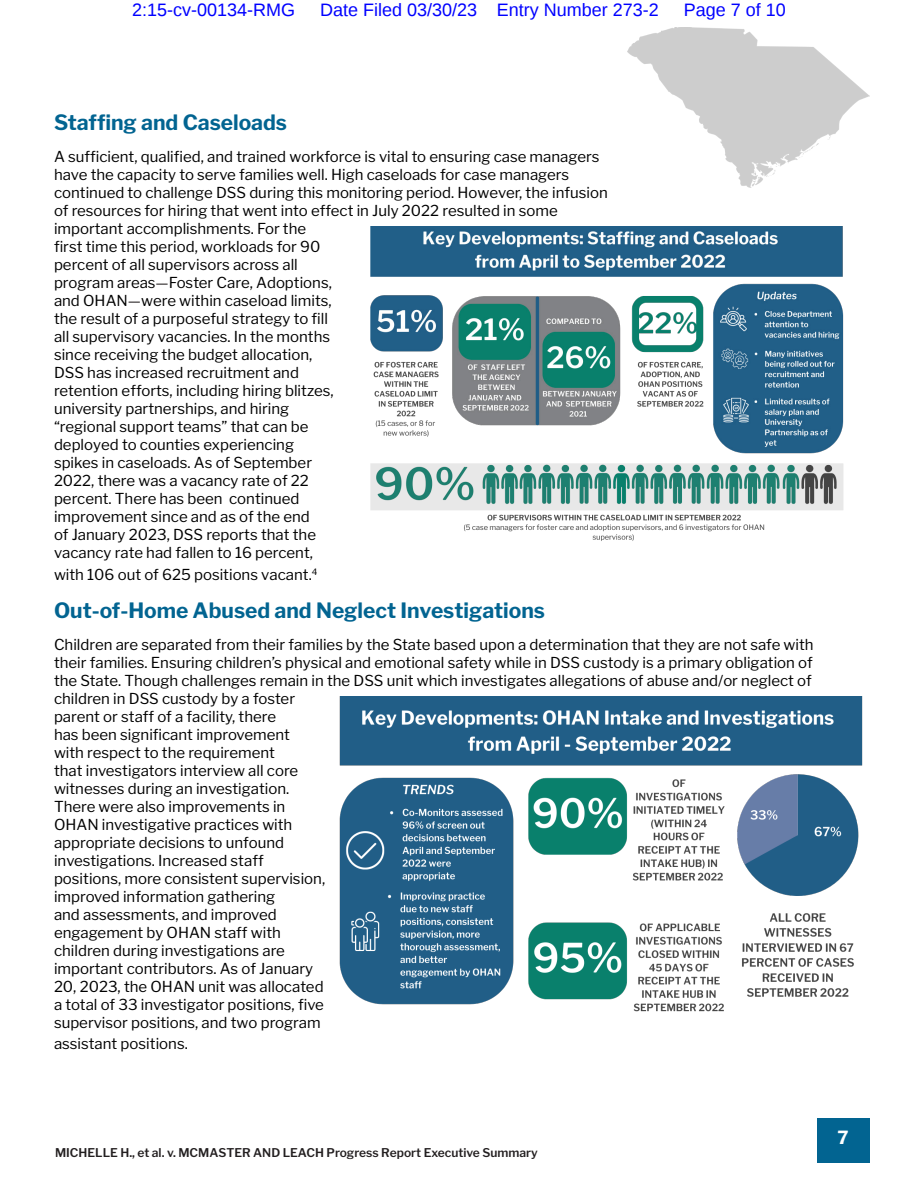
<style>
.page{position:relative;width:918px;height:1188px;background:#fff}
.page>*{position:absolute;margin:0;border:0;box-sizing:border-box;transform-origin:0 0}
.t1{font:700 21px "Libre Franklin";color:#026491}
.t2{font:18px "Liberation Sans";color:#00f}
.t3{font:700 18px "Libre Franklin";color:#fff}
.t4{font:15px/18px "Libre Franklin";color:#000}
.t5{font:600 12px "Libre Franklin";color:#231f20}
.s1{color:#231f20}
</style>
<div class="page">
<div style="left:817px;top:1118px;width:53px;height:45px;background:#026491"></div>
<img style="left:628px;top:27px;width:242px;height:161px">
<img style="left:370px;top:227px;width:474px;height:314px">
<img style="left:339px;top:697px;width:524px;height:315px">
<p class="t2" style="left:132px;top:3px;width:165px">2:15-cv-00134-RMG</p>
<p class="t2" style="left:320px;top:3px;width:340px">Date Filed 03/30/23 Entry Number 273-2</p>
<p class="t2" style="left:684px;top:3px;width:103px">Page 7 of 10</p>
<p class="t1" style="left:54px;top:110px;width:235px">Staffing and Caseloads</p>
<p class="t4" style="left:54px;top:148px;width:555px">A sufficient, qualified, and trained workforce is vital to ensuring case managers have the capacity to serve families well. High caseloads for case managers continued to challenge DSS during this monitoring period. However, the infusion of resources for hiring that went into effect in July 2022 resulted in some important accomplishments. For the<br>first time this period, workloads for 90<br>percent of all supervisors across all<br>program areas<span class="s1">—</span>Foster Care, Adoptions,<br>and OHAN<span class="s1">—</span>were within caseload limits,<br>the result of a purposeful strategy to fill<br>all supervisory vacancies. In the months<br>since receiving the budget allocation,<br>DSS has increased recruitment and<br>retention efforts, including hiring blitzes,<br>university partnerships, and hiring<br>“regional support teams” that can be<br>deployed to counties experiencing<br>spikes in caseloads. As of September<br>2022, there was a vacancy rate of 22<br>percent. There has been continued<br>improvement since and as of the end<br>of January 2023, DSS reports that the<br>vacancy rate had fallen to 16 percent,</p>
<p class="t4" style="left:54px;top:565px;width:265px">with 106 out of 625 positions vacant.<sup>4</sup></p>
<p class="t1" style="left:54px;top:598px;width:493px">Out-of-Home Abused and Neglect Investigations</p>
<p class="t4" style="left:54px;top:635px;width:761px">Children are separated from their families by the State based upon a determination that they are not safe with their families. Ensuring children’s physical and emotional safety while in DSS custody is a primary obligation of the State. Though challenges remain in the DSS unit which investigates allegations of abuse and/or neglect of children in DSS custody by a foster<br>parent or staff of a facility, there<br>has been significant improvement<br>with respect to the requirement<br>that investigators interview all core<br>witnesses during an investigation.<br>There were also improvements in<br>OHAN investigative practices with<br>appropriate decisions to unfound<br>investigations. Increased staff<br>positions, more consistent supervision,<br>improved information gathering<br>and assessments, and improved<br>engagement by OHAN staff with<br>children during investigations are<br>important contributors. As of January<br>20, 2023, the OHAN unit was allocated<br>a total of 33 investigator positions, five<br>supervisor positions, and two program</p>
<p class="t4" style="left:54px;top:1035px;width:135px">assistant positions.</p>
<p class="t5" style="left:55px;top:1145px;width:484px">MICHELLE H., et al. v. MCMASTER AND LEACH Progress Report Executive Summary</p>
<p class="t3" style="left:838px;top:1126px;width:13px">7</p>
</div>
